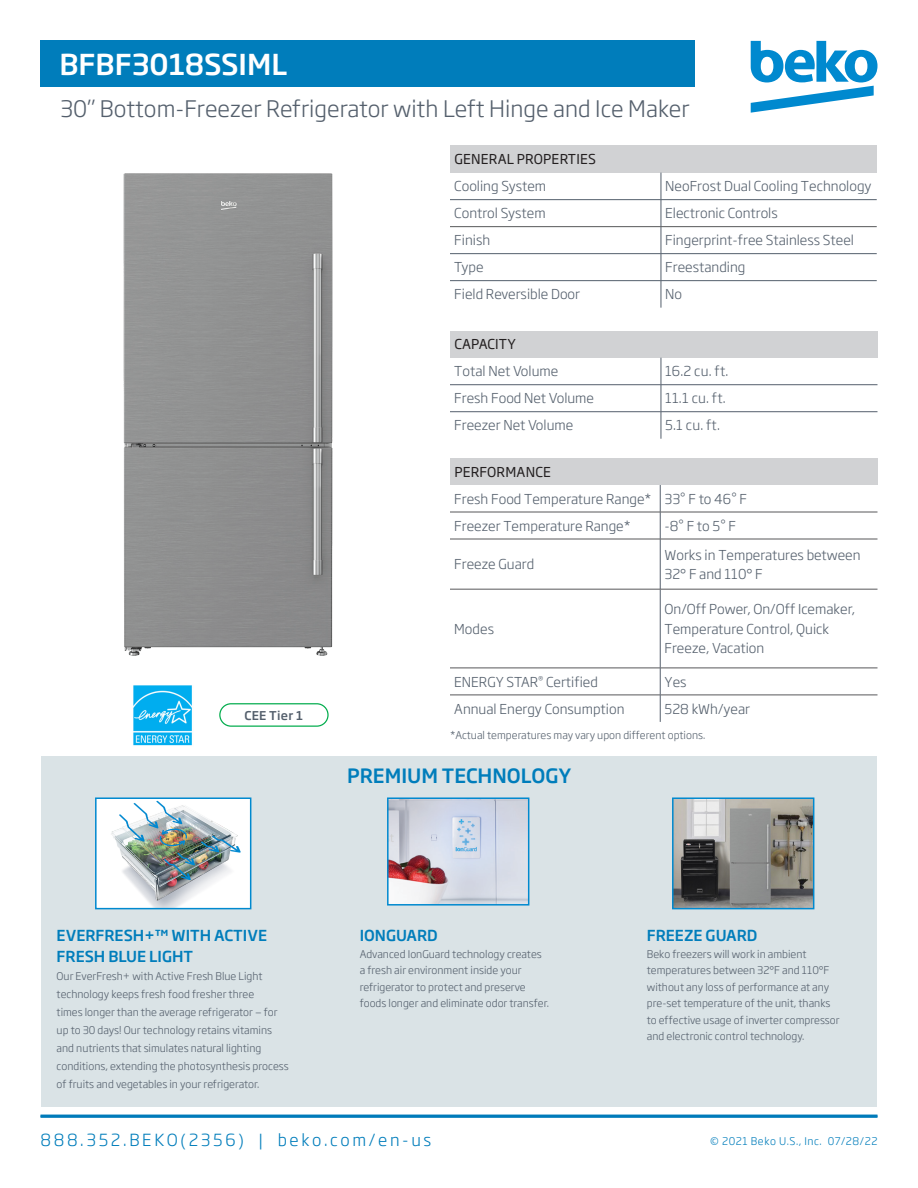
<style>
.page{position:relative;width:918px;height:1188px;background:#fff}
.page>*{position:absolute;margin:0;border:0;box-sizing:border-box;transform-origin:0 0}
.PRODUCT_-_model_numb{font:500 28.5px "Soho Gothic Pro";color:#fff}
.chart_details{font:300 22.5px "Soho Gothic Pro";color:#545f6c}
.PRODUCT_-_feature_ti{font:500 19.5px "Soho Gothic Pro";color:#007dbb}
.t1{font:300 16.5px "Soho Gothic Pro";letter-spacing:.16em;color:#007dbb}
.PRODUCT_-_feature_ti-2{font:500 15px/21px "Soho Gothic Pro";color:#007dbb}
.chart_details-2{font:300 13.5px/19.5px "Soho Gothic Pro";color:#545f6c}
.chart_title{font:13.5px "Soho Gothic Pro";letter-spacing:.015em;color:#231f20}
.Square_Bulleted_list{font:500 12px "Soho Gothic Pro";letter-spacing:.02em;color:#545f6c}
.PRODUCT_-_feature_de{font:300 10.5px/18px "Soho Gothic Pro";color:#545f6c}
.chart_details-3{font:300 10.5px "Soho Gothic Pro";color:#545f6c}
.t2{font:300 10.5px "Soho Gothic Pro";letter-spacing:.05em;color:#007dbb}
.s1{font-family:"Helvetica";font-weight:400}
</style>
<div class="page">
<hr style="left:40px;top:1115px;width:838px;height:2px;background:#007bba">
<div style="left:450px;top:146px;width:427px;height:27px;background:#d1d2d4"></div>
<hr style="left:450px;top:199px;width:211px;height:1px;background:#545f6c">
<hr style="left:661px;top:199px;width:216px;height:1px;background:#545f6c">
<hr style="left:450px;top:226px;width:211px;height:1px;background:#57585a">
<hr style="left:661px;top:226px;width:216px;height:1px;background:#57585a">
<hr style="left:450px;top:253px;width:211px;height:1px;background:#545f6c">
<hr style="left:661px;top:253px;width:216px;height:1px;background:#545f6c">
<hr style="left:450px;top:280px;width:211px;height:1px;background:#545f6c">
<hr style="left:661px;top:280px;width:216px;height:1px;background:#545f6c">
<svg style="left:661px;top:173px;width:1px;height:135px"></svg>
<div style="left:40px;top:41px;width:655px;height:46px;background:#007dbb"></div>
<svg style="left:751px;top:41px;width:127px;height:72px"></svg>
<hr style="left:40px;top:1116px;width:838px;height:2px;background:#007bba">
<div style="left:450px;top:331px;width:428px;height:27px;background:#d1d2d4"></div>
<hr style="left:450px;top:384px;width:211px;height:1px;background:#545f6c">
<hr style="left:661px;top:384px;width:217px;height:1px;background:#545f6c">
<hr style="left:450px;top:411px;width:211px;height:1px;background:#545f6c">
<hr style="left:661px;top:411px;width:217px;height:1px;background:#545f6c">
<svg style="left:661px;top:358px;width:1px;height:81px"></svg>
<img style="left:123px;top:173px;width:210px;height:534px">
<img style="left:131px;top:683px;width:65px;height:63px">
<div style="left:219px;top:703px;width:110px;height:24px;border:1px solid #00ac4c;border-radius:11px"></div>
<div style="left:41px;top:757px;width:836px;height:350px;background:#dae3e6"></div>
<img style="left:675px;top:800px;width:136px;height:106px">
<div style="left:672px;top:797px;width:142px;height:112px;border:2px solid #0089cf"></div>
<img style="left:98px;top:800px;width:150px;height:106px">
<div style="left:95px;top:797px;width:156px;height:112px;border:2px solid #0089cf"></div>
<img style="left:390px;top:800px;width:136px;height:103px">
<div style="left:387px;top:797px;width:142px;height:109px;border:2px solid #0089cf"></div>
<div style="left:450px;top:458px;width:428px;height:27px;background:#d1d2d4"></div>
<svg style="left:660px;top:485px;width:1px;height:54px"></svg>
<hr style="left:660px;top:539px;width:1px;height:50px;background:#545f6c">
<hr style="left:660px;top:589px;width:1px;height:79px;background:#545f6c">
<hr style="left:450px;top:512px;width:210px;height:1px;background:#57585a">
<hr style="left:660px;top:512px;width:218px;height:1px;background:#57585a">
<hr style="left:450px;top:539px;width:210px;height:1px;background:#57585a">
<hr style="left:660px;top:539px;width:218px;height:1px;background:#57585a">
<hr style="left:450px;top:589px;width:210px;height:1px;background:#57585a">
<hr style="left:660px;top:589px;width:218px;height:1px;background:#57585a">
<hr style="left:450px;top:668px;width:210px;height:1px;background:#57585a">
<hr style="left:660px;top:668px;width:218px;height:1px;background:#57585a">
<hr style="left:450px;top:695px;width:210px;height:1px;background:#57585a">
<hr style="left:660px;top:695px;width:218px;height:1px;background:#57585a">
<svg style="left:660px;top:668px;width:1px;height:54px"></svg>
<p class="PRODUCT_-_model_numb" style="left:59px;top:46px;width:230px">BFBF3018SSIML</p>
<p class="chart_details" style="left:60px;top:94px;width:631px">30” Bottom-Freezer Refrigerator with Left Hinge and Ice Maker</p>
<p class="chart_title" style="left:454px;top:149px;width:143px">GENERAL PROPERTIES</p>
<p class="chart_details-2" style="left:454px;top:177px;width:93px">Cooling System</p>
<p class="chart_details-2" style="left:665px;top:177px;width:208px">NeoFrost Dual Cooling Technology</p>
<p class="chart_details-2" style="left:454px;top:204px;width:93px">Control System</p>
<p class="chart_details-2" style="left:665px;top:204px;width:114px">Electronic Controls</p>
<p class="chart_details-2" style="left:454px;top:231px;width:37px">Finish</p>
<p class="chart_details-2" style="left:665px;top:231px;width:190px">Fingerprint-free Stainless Steel</p>
<p class="chart_details-2" style="left:454px;top:258px;width:31px">Type</p>
<p class="chart_details-2" style="left:665px;top:258px;width:82px">Freestanding</p>
<p class="chart_details-2" style="left:454px;top:285px;width:127px">Field Reversible Door</p>
<p class="chart_details-2" style="left:665px;top:285px;width:18px">No</p>
<p class="chart_title" style="left:454px;top:334px;width:63px">CAPACITY</p>
<p class="chart_details-2" style="left:454px;top:362px;width:106px">Total Net Volume</p>
<p class="chart_details-2" style="left:665px;top:362px;width:65px">16.2 cu. ft.</p>
<p class="chart_details-2" style="left:454px;top:389px;width:141px">Fresh Food Net Volume</p>
<p class="chart_details-2" style="left:665px;top:389px;width:62px">11.1 cu. ft.</p>
<p class="chart_details-2" style="left:454px;top:416px;width:121px">Freezer Net Volume</p>
<p class="chart_details-2" style="left:665px;top:416px;width:56px">5.1 cu. ft.</p>
<p class="chart_title" style="left:454px;top:461px;width:98px">PERFORMANCE</p>
<p class="chart_details-2" style="left:454px;top:489px;width:199px">Fresh Food Temperature Range*</p>
<p class="chart_details-2" style="left:665px;top:489px;width:84px">33<span class="s1">°</span> F to 46<span class="s1">°</span> F</p>
<p class="chart_details-2" style="left:454px;top:516px;width:178px">Freezer Temperature Range*</p>
<p class="chart_details-2" style="left:665px;top:516px;width:73px">-8<span class="s1">°</span> F to 5<span class="s1">°</span> F</p>
<p class="chart_details-2" style="left:454px;top:555px;width:82px">Freeze Guard</p>
<p class="chart_details-2" style="left:665px;top:545px;width:198px">Works in Temperatures between<br>32° F and 110° F</p>
<p class="Square_Bulleted_list" style="left:244px;top:708px;width:60px">CEE Tier 1</p>
<p class="chart_details-2" style="left:454px;top:619px;width:41px">Modes</p>
<p class="chart_details-2" style="left:665px;top:599px;width:192px">On/Off Power, On/Off Icemaker,<br>Temperature Control, Quick<br>Freeze, Vacation</p>
<p class="chart_details-2" style="left:454px;top:672px;width:145px">ENERGY STAR<sup>®</sup> Certified</p>
<p class="chart_details-2" style="left:665px;top:672px;width:24px">Yes</p>
<p class="chart_details-2" style="left:454px;top:699px;width:172px">Annual Energy Consumption</p>
<p class="chart_details-2" style="left:665px;top:699px;width:87px">528 kWh/year</p>
<p class="chart_details-3" style="left:450px;top:729px;width:257px">*Actual temperatures may vary upon different options.</p>
<p class="PRODUCT_-_feature_ti" style="left:347px;top:763px;width:226px">PREMIUM TECHNOLOGY</p>
<p class="PRODUCT_-_feature_ti-2" style="left:57px;top:925px;width:212px">EVERFRESH+™ WITH ACTIVE<br>FRESH BLUE LIGHT</p>
<p class="PRODUCT_-_feature_de" style="left:57px;top:967px;width:234px">Our EverFresh+ with Active Fresh Blue Light technology keeps fresh food fresher three<br>times longer than the average refrigerator — for up to 30 days! Our technology retains vitamins and nutrients that simulates natural lighting conditions, extending the photosynthesis process of fruits and vegetables in your refrigerator.</p>
<p class="PRODUCT_-_feature_ti-2" style="left:360px;top:925px;width:80px">IONGUARD</p>
<p class="PRODUCT_-_feature_de" style="left:360px;top:945px;width:184px">Advanced IonGuard technology creates</p>
<p class="PRODUCT_-_feature_de" style="left:360px;top:961px;width:163px">a fresh air environment inside your</p>
<p class="PRODUCT_-_feature_de" style="left:360px;top:978px;width:168px">refrigerator to protect and preserve</p>
<p class="PRODUCT_-_feature_de" style="left:360px;top:994px;width:191px">foods longer and eliminate odor transfer.</p>
<p class="PRODUCT_-_feature_ti-2" style="left:647px;top:925px;width:112px">FREEZE GUARD</p>
<p class="PRODUCT_-_feature_de" style="left:647px;top:946px;width:194px;line-height:16.5px">Beko freezers will work in ambient temperatures between 32°F and 110°F without any loss of performance at any pre-set temperature of the unit, thanks to effective usage of inverter compressor and electronic control technology.</p>
<h3 class="t1" style="left:40px;top:1130px;width:392px">888.352.BEKO(2356) | beko.com/en-us</h3>
<p class="t2" style="left:710px;top:1134px;width:169px">© 2021 Beko U.S., Inc. 07/28/22</p>
</div>
